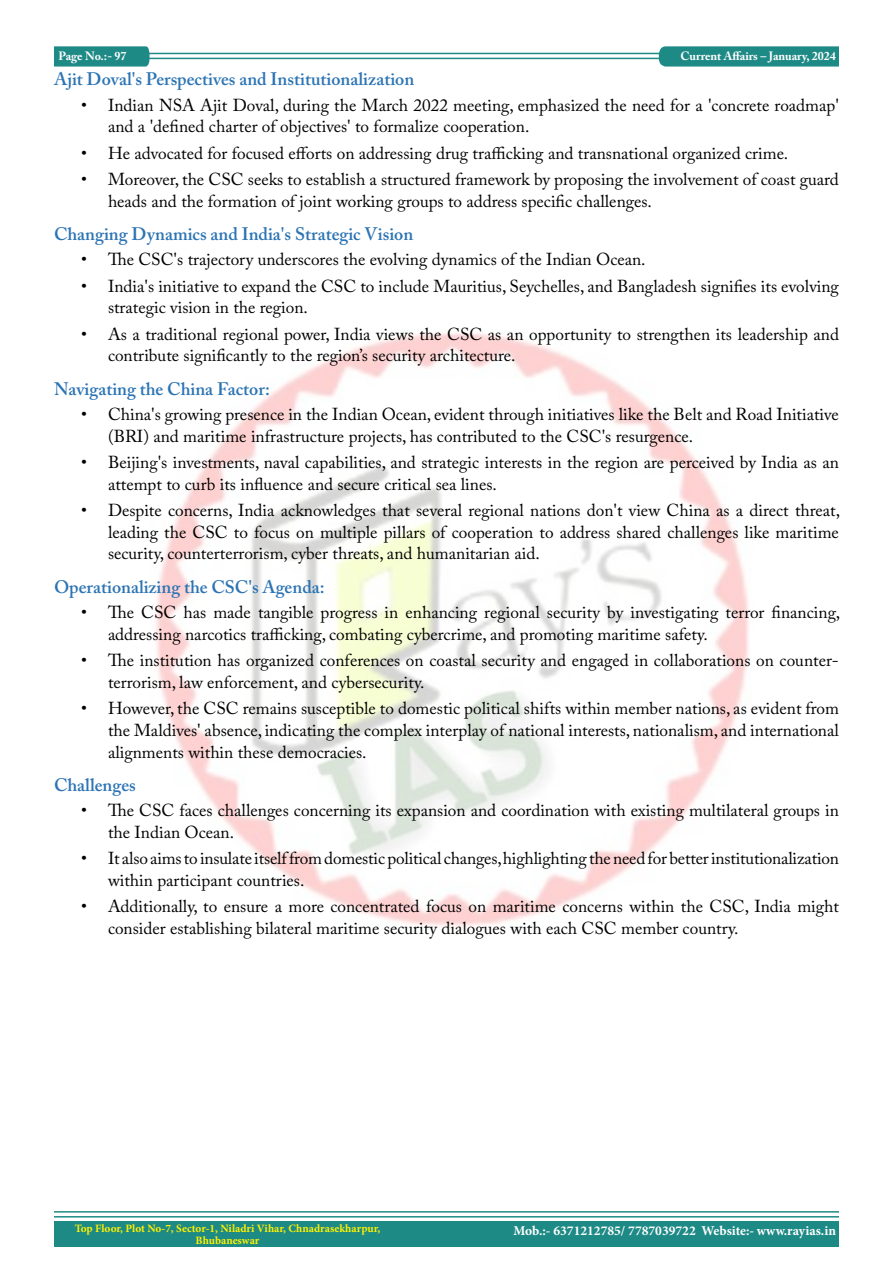
<style>
.page{position:relative;width:893px;height:1263px;background:#fff}
.page>*{position:absolute;margin:0;border:0;box-sizing:border-box;transform-origin:0 0}
.t1{font:600 18px "Adobe Caslon Pro";color:#2c74b4}
.t2{font:17.25px/21.8px "Adobe Caslon Pro";color:#000}
.t3{font:700 13.5px "Minion Pro";color:#fff}
.t4{font:700 12px "Adobe Caslon Pro";color:#fff}
.t5{font:700 11.25px/12px "Minion Pro";color:#fff100;text-align:center}
</style>
<div class="page">
<hr style="left:148px;top:53px;width:691px;height:1px;background:#1e8a86">
<hr style="left:148px;top:58px;width:690px;height:1px;background:#1e8a86">
<svg style="left:54px;top:46px;width:96px;height:21px;background:#298f8b"></svg>
<svg style="left:659px;top:46px;width:180px;height:21px;background:#278f8b"></svg>
<hr style="left:54px;top:1211px;width:785px;height:1px;background:#1e8a86">
<hr style="left:54px;top:1216px;width:785px;height:1px;background:#1e8a86">
<div style="left:54px;top:1221px;width:785px;height:25px;background:#1e8a86"></div>
<img style="left:156px;top:333px;width:593px;height:593px">
<p class="t4" style="left:59px;top:49px;width:70px">Page No.:- 97</p>
<p class="t4" style="left:681px;top:51px;width:157px">Current Affairs – January, 2024</p>
<p class="t1" style="left:54px;top:72px;width:362px">Ajit Doval's Perspectives and Institutionalization</p>
<p class="t2" style="left:108px;top:94px;width:732px;text-indent:-27px">• Indian NSA Ajit Doval, during the March 2022 meeting, emphasized the need for a 'concrete roadmap' and a 'defined charter of objectives' to formalize cooperation.</p>
<p class="t2" style="left:81px;top:142px;width:709px">• He advocated for focused efforts on addressing drug trafficking and transnational organized crime.</p>
<p class="t2" style="left:108px;top:168px;width:732px;text-indent:-27px">• Moreover, the CSC seeks to establish a structured framework by proposing the involvement of coast guard heads and the formation of joint working groups to address specific challenges.</p>
<p class="t1" style="left:54px;top:226px;width:361px">Changing Dynamics and India's Strategic Vision</p>
<p class="t2" style="left:81px;top:249px;width:566px">• The CSC's trajectory underscores the evolving dynamics of the Indian Ocean.</p>
<p class="t2" style="left:108px;top:275px;width:732px;text-indent:-27px">• India's initiative to expand the CSC to include Mauritius, Seychelles, and Bangladesh signifies its evolving strategic vision in the region.</p>
<p class="t2" style="left:108px;top:323px;width:732px;text-indent:-27px">• As a traditional regional power, India views the CSC as an opportunity to strengthen its leadership and contribute significantly to the region’s security architecture.</p>
<p class="t1" style="left:54px;top:381px;width:217px">Navigating the China Factor:</p>
<p class="t2" style="left:108px;top:403px;width:732px;text-indent:-27px">• China's growing presence in the Indian Ocean, evident through initiatives like the Belt and Road Initiative (BRI) and maritime infrastructure projects, has contributed to the CSC's resurgence.</p>
<p class="t2" style="left:108px;top:451px;width:732px;text-indent:-27px">• Beijing's investments, naval capabilities, and strategic interests in the region are perceived by India as an attempt to curb its influence and secure critical sea lines.</p>
<p class="t2" style="left:108px;top:499px;width:734px;text-align:justify;text-indent:-27px">• Despite concerns, India acknowledges that several regional nations don't view China as a direct threat, leading the CSC to focus on multiple pillars of cooperation to address shared challenges like maritime security, counterterrorism, cyber threats, and humanitarian aid.</p>
<p class="t1" style="left:54px;top:579px;width:272px">Operationalizing the CSC's Agenda:</p>
<p class="t2" style="left:108px;top:602px;width:734px;text-indent:-27px">• The CSC has made tangible progress in enhancing regional security by investigating terror financing, addressing narcotics trafficking, combating cybercrime, and promoting maritime safety.</p>
<p class="t2" style="left:108px;top:650px;width:732px;text-indent:-27px">• The institution has organized conferences on coastal security and engaged in collaborations on counter&shy;terrorism, law enforcement, and cybersecurity.</p>
<p class="t2" style="left:108px;top:698px;width:732px;text-align:justify;text-indent:-27px">• However, the CSC remains susceptible to domestic political shifts within member nations, as evident from the Maldives' absence, indicating the complex interplay of national interests, nationalism, and international alignments within these democracies.</p>
<p class="t1" style="left:54px;top:777px;width:83px">Challenges</p>
<p class="t2" style="left:108px;top:800px;width:732px;text-indent:-27px">• The CSC faces challenges concerning its expansion and coordination with existing multilateral groups in the Indian Ocean.</p>
<p class="t2" style="left:108px;top:848px;width:732px;text-indent:-27px">• It also aims to insulate itself from domestic political changes, highlighting the need for better institutionalization within participant countries.</p>
<p class="t2" style="left:108px;top:896px;width:733px;text-indent:-27px">• Additionally, to ensure a more concentrated focus on maritime concerns within the CSC, India might consider establishing bilateral maritime security dialogues with each CSC member country.</p>
<p class="t5" style="left:75px;top:1223px;width:307px">Top Floor, Plot No-7, Sector-1, Niladri Vihar, Chnadrasekharpur,<br>Bhubaneswar</p>
<p class="t3" style="left:513px;top:1226px;width:324px">Mob.:- 6371212785/ 7787039722 Website:- www.rayias.in</p>
</div>
